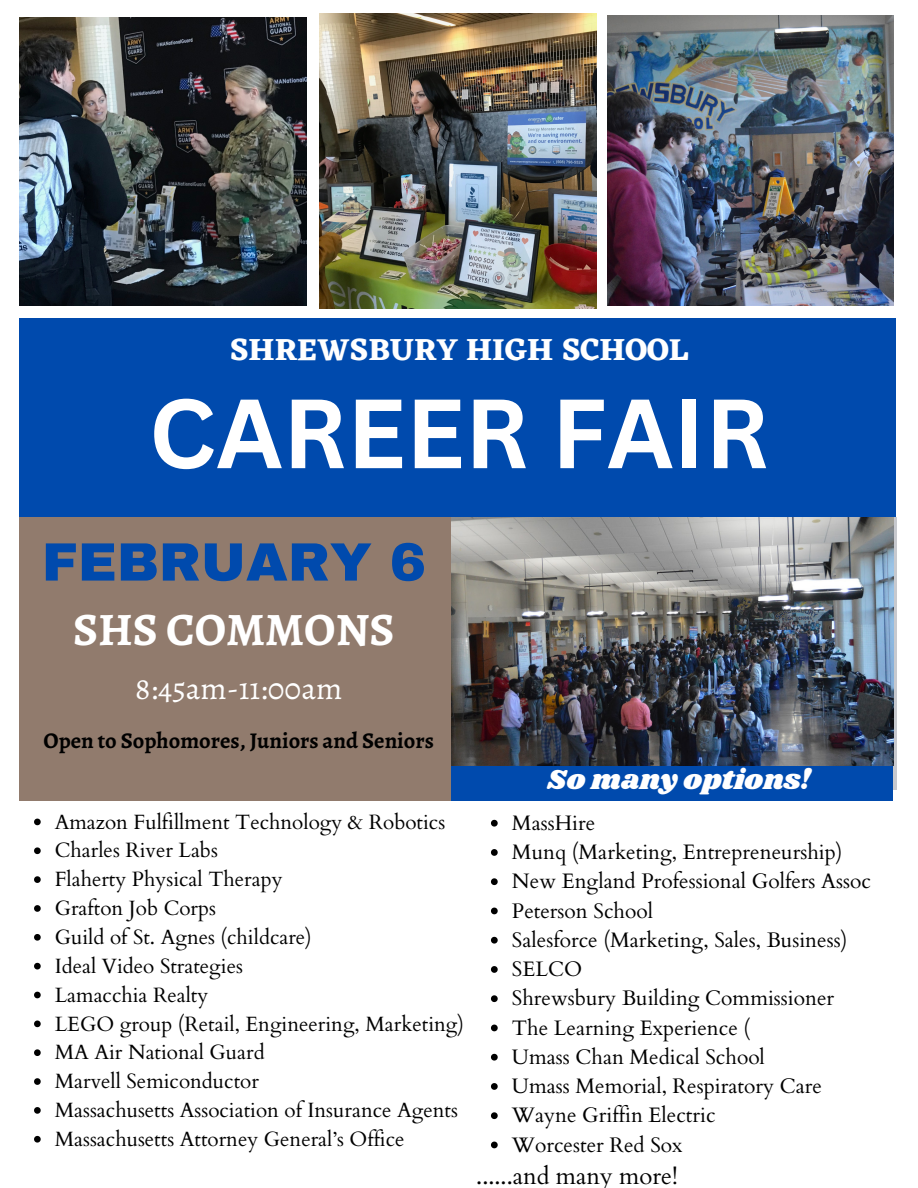
<style>
.page{position:relative;width:918px;height:1188px;background:#fff}
.page>*{position:absolute;margin:0;border:0;box-sizing:border-box;transform-origin:0 0}
.t1{font:700 96px "Canva Sans";color:#fff}
.t2{font:900 54px "Archivo";color:#004aad}
.t3{font:700 46.5px "Alegreya";color:#fff}
.t4{font:700 31.5px "Eczar";color:#fff}
.t5{font:31.5px "Alegreya";color:#fff}
.t6{font:28.5px "Shrikhand";color:#fff}
.t7{font:24px "Cardo";color:#000}
.t8{font:700 22.5px "Alegreya";color:#000}
.t9{font:21px "Cardo";color:#000}
.t10{font:20.7px "Cardo";color:#000}
</style>
<div class="page">
<div style="left:20px;top:319px;width:876px;height:198px;background:#004aad"></div>
<div style="left:20px;top:517px;width:438px;height:284px;background:#917b6d"></div>
<div style="left:451px;top:765px;width:442px;height:36px;background:#004aad"></div>
<img style="left:319px;top:13px;width:277px;height:295px">
<img style="left:451px;top:517px;width:442px;height:249px">
<img style="left:607px;top:15px;width:286px;height:291px">
<img style="left:20px;top:17px;width:287px;height:288px">
<svg style="left:34px;top:819px;width:7px;height:6px"></svg>
<svg style="left:34px;top:847px;width:7px;height:7px"></svg>
<svg style="left:34px;top:876px;width:7px;height:7px"></svg>
<svg style="left:34px;top:905px;width:7px;height:7px"></svg>
<svg style="left:34px;top:934px;width:7px;height:7px"></svg>
<svg style="left:34px;top:963px;width:7px;height:6px"></svg>
<svg style="left:34px;top:992px;width:7px;height:6px"></svg>
<svg style="left:34px;top:1021px;width:7px;height:6px"></svg>
<svg style="left:34px;top:1049px;width:7px;height:7px"></svg>
<svg style="left:34px;top:1078px;width:7px;height:7px"></svg>
<svg style="left:34px;top:1107px;width:7px;height:7px"></svg>
<svg style="left:34px;top:1136px;width:7px;height:7px"></svg>
<svg style="left:491px;top:820px;width:7px;height:7px"></svg>
<svg style="left:491px;top:849px;width:7px;height:7px"></svg>
<svg style="left:491px;top:878px;width:7px;height:7px"></svg>
<svg style="left:491px;top:908px;width:7px;height:6px"></svg>
<svg style="left:491px;top:937px;width:7px;height:7px"></svg>
<svg style="left:491px;top:966px;width:7px;height:7px"></svg>
<svg style="left:491px;top:995px;width:7px;height:7px"></svg>
<svg style="left:491px;top:1025px;width:7px;height:6px"></svg>
<svg style="left:491px;top:1054px;width:7px;height:7px"></svg>
<svg style="left:491px;top:1083px;width:7px;height:7px"></svg>
<svg style="left:491px;top:1112px;width:7px;height:7px"></svg>
<svg style="left:491px;top:1142px;width:7px;height:6px"></svg>
<p class="t4" style="left:230px;top:331px;width:460px">SHREWSBURY HIGH SCHOOL</p>
<p class="t1" style="left:149px;top:366px;width:622px">CAREER FAIR</p>
<p class="t2" style="left:42px;top:533px;width:386px">FEBRUARY 6</p>
<p class="t3" style="left:73px;top:598px;width:323px">SHS COMMONS</p>
<p class="t5" style="left:135px;top:667px;width:208px">8:45am-11:00am</p>
<p class="t8" style="left:44px;top:725px;width:392px">Open to Sophomores, Juniors and Seniors</p>
<p class="t10" style="left:55px;top:808px;width:392px">Amazon Fulfillment Technology &amp; Robotics</p>
<p class="t10" style="left:55px;top:837px;width:165px">Charles River Labs</p>
<p class="t10" style="left:55px;top:866px;width:229px">Flaherty Physical Therapy</p>
<p class="t10" style="left:55px;top:895px;width:163px">Grafton Job Corps</p>
<p class="t10" style="left:55px;top:923px;width:259px">Guild of St. Agnes (childcare)</p>
<p class="t10" style="left:55px;top:952px;width:190px">Ideal Video Strategies</p>
<p class="t10" style="left:55px;top:981px;width:155px">Lamacchia Realty</p>
<p class="t10" style="left:55px;top:1010px;width:411px">LEGO group (Retail, Engineering, Marketing)</p>
<p class="t10" style="left:55px;top:1039px;width:212px">MA Air National Guard</p>
<p class="t10" style="left:55px;top:1068px;width:206px">Marvell Semiconductor</p>
<p class="t10" style="left:55px;top:1097px;width:405px">Massachusetts Association of Insurance Agents</p>
<p class="t10" style="left:55px;top:1125px;width:351px">Massachusetts Attorney General’s Office</p>
<p class="t6" style="left:547px;top:760px;width:265px">So many options!</p>
<p class="t9" style="left:512px;top:809px;width:85px">MassHire</p>
<p class="t9" style="left:512px;top:838px;width:332px">Munq (Marketing, Entrepreneurship)</p>
<p class="t9" style="left:512px;top:868px;width:361px">New England Professional Golfers Assoc</p>
<p class="t9" style="left:512px;top:897px;width:143px">Peterson School</p>
<p class="t9" style="left:512px;top:926px;width:337px">Salesforce (Marketing, Sales, Business)</p>
<p class="t9" style="left:512px;top:955px;width:72px">SELCO</p>
<p class="t9" style="left:512px;top:985px;width:324px">Shrewsbury Building Commissioner</p>
<p class="t9" style="left:512px;top:1014px;width:240px">The Learning Experience (</p>
<p class="t9" style="left:512px;top:1043px;width:255px">Umass Chan Medical School</p>
<p class="t9" style="left:512px;top:1072px;width:311px">Umass Memorial, Respiratory Care</p>
<p class="t9" style="left:512px;top:1102px;width:205px">Wayne Griffin Electric</p>
<p class="t9" style="left:512px;top:1131px;width:172px">Worcester Red Sox</p>
<p class="t7" style="left:476px;top:1161px;width:203px">......and many more!</p>
</div>
